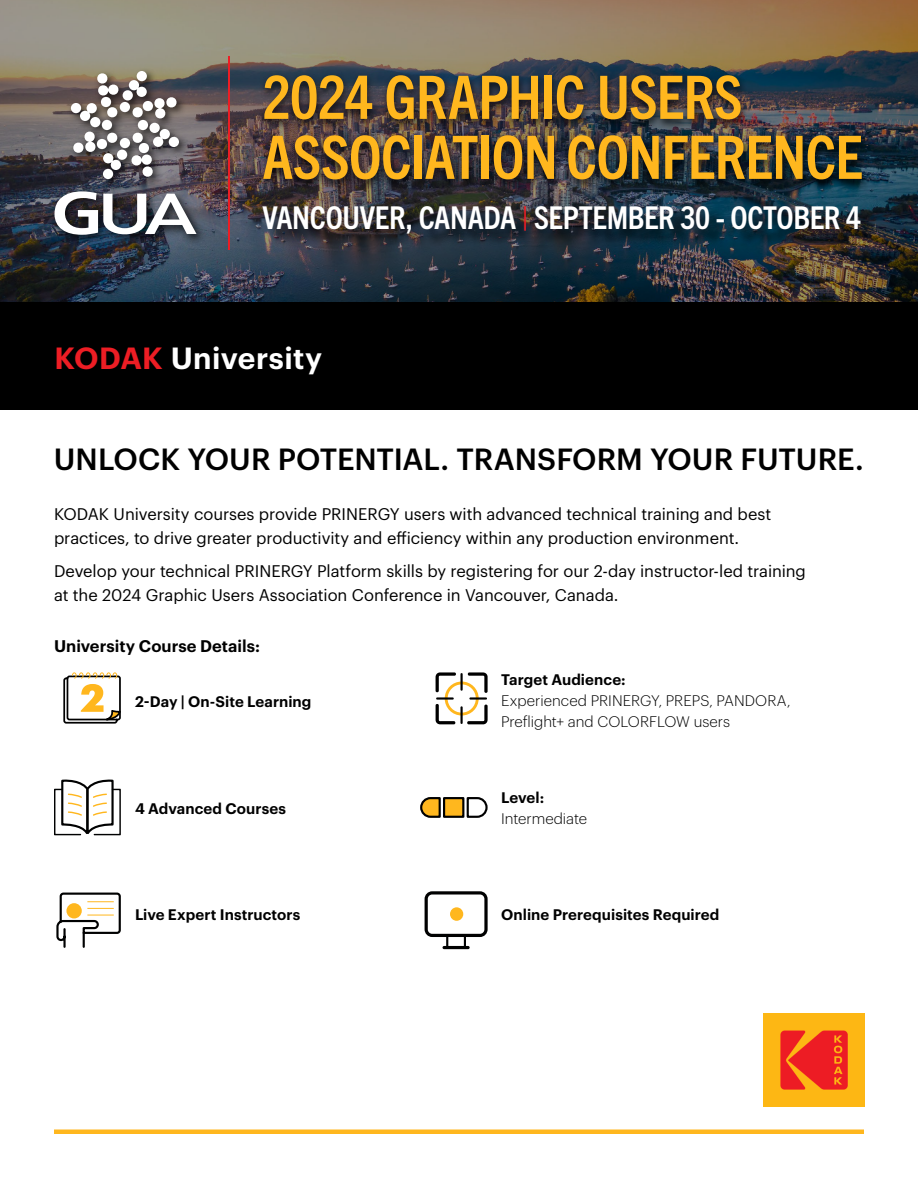
<style>
.page{position:relative;width:918px;height:1188px;background:#fff}
.page>*{position:absolute;margin:0;border:0;box-sizing:border-box;transform-origin:0 0}
.t1{font:700 condensed 60px "Trade Gothic Next LT Pro";letter-spacing:-.015em;color:#ffb71e}
.t2{font:700 condensed 31.5px "Trade Gothic Next LT Pro";letter-spacing:-.01em;color:#fff}
.t3{font:500 30px "Graphik";letter-spacing:-.005em;color:#000}
.t4{font:600 30px "Graphik";letter-spacing:.015em;color:#fff}
.t5{font:16.5px/24px "Graphik";letter-spacing:-.005em;color:#000}
.t6{font:600 16.5px "Graphik";color:#000}
.subhead{font:600 15px "Graphik";letter-spacing:.005em;color:#000}
.body_9_11{font:300 15px/21px "Graphik";color:#000}
.subhead-2{font:300 15px "Graphik";color:#000}
.s1{font-weight:400;color:#ed1d24}
.s2{color:#ed1d24}
</style>
<div class="page">
<img style="left:0;top:0;width:918px;height:302px">
<hr style="left:54px;top:1130px;width:810px;height:4px;background:#ffb71e">
<img style="left:763px;top:1014px;width:101px;height:92px">
<div style="left:50px;top:67px;width:156px;height:179px;background:#000;opacity:.75"></div>
<div style="left:120px;top:102px;width:10px;height:10px;background:#fff;border-radius:50%"></div>
<div style="left:123px;top:90px;width:10px;height:11px;background:#fff;border-radius:50%"></div>
<div style="left:137px;top:71px;width:10px;height:10px;background:#fff;border-radius:50%"></div>
<div style="left:138px;top:120px;width:10px;height:10px;background:#fff;border-radius:50%"></div>
<div style="left:149px;top:123px;width:11px;height:10px;background:#fff;border-radius:50%"></div>
<div style="left:169px;top:137px;width:10px;height:10px;background:#fff;border-radius:50%"></div>
<div style="left:120px;top:138px;width:10px;height:10px;background:#fff;border-radius:50%"></div>
<div style="left:117px;top:150px;width:10px;height:10px;background:#fff;border-radius:50%"></div>
<div style="left:103px;top:169px;width:10px;height:10px;background:#fff;border-radius:50%"></div>
<div style="left:102px;top:120px;width:10px;height:10px;background:#fff;border-radius:50%"></div>
<div style="left:90px;top:117px;width:10px;height:10px;background:#fff;border-radius:50%"></div>
<div style="left:71px;top:103px;width:10px;height:10px;background:#fff;border-radius:50%"></div>
<svg style="left:129px;top:80px;width:48px;height:39px"></svg>
<svg style="left:131px;top:129px;width:39px;height:48px"></svg>
<svg style="left:73px;top:131px;width:48px;height:39px"></svg>
<svg style="left:80px;top:73px;width:39px;height:48px"></svg>
<svg style="left:55px;top:191px;width:142px;height:44px"></svg>
<hr style="left:229px;top:56px;width:1px;height:194px;background:#ed1d24">
<div style="left:0;top:302px;width:918px;height:108px;background:#000"></div>
<div style="left:266px;top:208px;width:613px;height:43px;background:#000;opacity:.75"></div>
<div style="left:257px;top:72px;width:614px;height:119px;background:#000;opacity:.75"></div>
<svg style="left:63px;top:672px;width:58px;height:52px"></svg>
<svg style="left:436px;top:672px;width:52px;height:52px"></svg>
<svg style="left:56px;top:892px;width:65px;height:56px"></svg>
<div style="left:66px;top:903px;width:16px;height:15px;background:#ffb71e;border-radius:50%"></div>
<svg style="left:466px;top:797px;width:22px;height:21px"></svg>
<div style="left:444px;top:798px;width:19px;height:19px;background:#ffb71e"></div>
<div style="left:443px;top:797px;width:21px;height:21px;border:2px solid #000"></div>
<svg style="left:420px;top:797px;width:21px;height:21px"></svg>
<svg style="left:425px;top:891px;width:63px;height:58px"></svg>
<div style="left:450px;top:907px;width:13px;height:14px;background:#ffb71e;border-radius:50%"></div>
<svg style="left:54px;top:779px;width:67px;height:57px"></svg>
<p class="t1" style="left:262px;top:56px;width:482px">2024 GRAPHIC USERS</p>
<p class="t1" style="left:262px;top:116px;width:602px">ASSOCIATION CONFERENCE</p>
<p class="t2" style="left:262px;top:196px;width:600px">VANCOUVER, CANADA <span class="s1">|</span> SEPTEMBER 30 - OCTOBER 4</p>
<p class="t4" style="left:55px;top:335px;width:269px"><span class="s2">KODAK</span> University</p>
<p class="t3" style="left:54px;top:436px;width:812px">UNLOCK YOUR POTENTIAL. TRANSFORM YOUR FUTURE.</p>
<p class="t5" style="left:54px;top:501px;width:719px">KODAK University courses provide PRINERGY users with advanced technical training and best practices, to drive greater productivity and efficiency within any production environment.</p>
<p class="t5" style="left:54px;top:558px;width:753px">Develop your technical PRINERGY Platform skills by registering for our 2-day instructor-led training at the 2024 Graphic Users Association Conference in Vancouver, Canada.</p>
<p class="t6" style="left:54px;top:633px;width:207px">University Course Details:</p>
<p class="subhead" style="left:135px;top:690px;width:178px">2-Day | On-Site Learning</p>
<p class="subhead" style="left:135px;top:797px;width:152px">4 Advanced Courses</p>
<p class="subhead" style="left:135px;top:903px;width:167px">Live Expert Instructors</p>
<p class="subhead" style="left:501px;top:668px;width:126px">Target Audience:</p>
<p class="body_9_11" style="left:501px;top:689px;width:291px">Experienced PRINERGY, PREPS, PANDORA,<br>Preflight+ and COLORFLOW users</p>
<p class="subhead" style="left:501px;top:786px;width:45px">Level:</p>
<p class="subhead-2" style="left:501px;top:808px;width:87px">Intermediate</p>
<p class="subhead" style="left:501px;top:903px;width:220px">Online Prerequisites Required</p>
</div>
